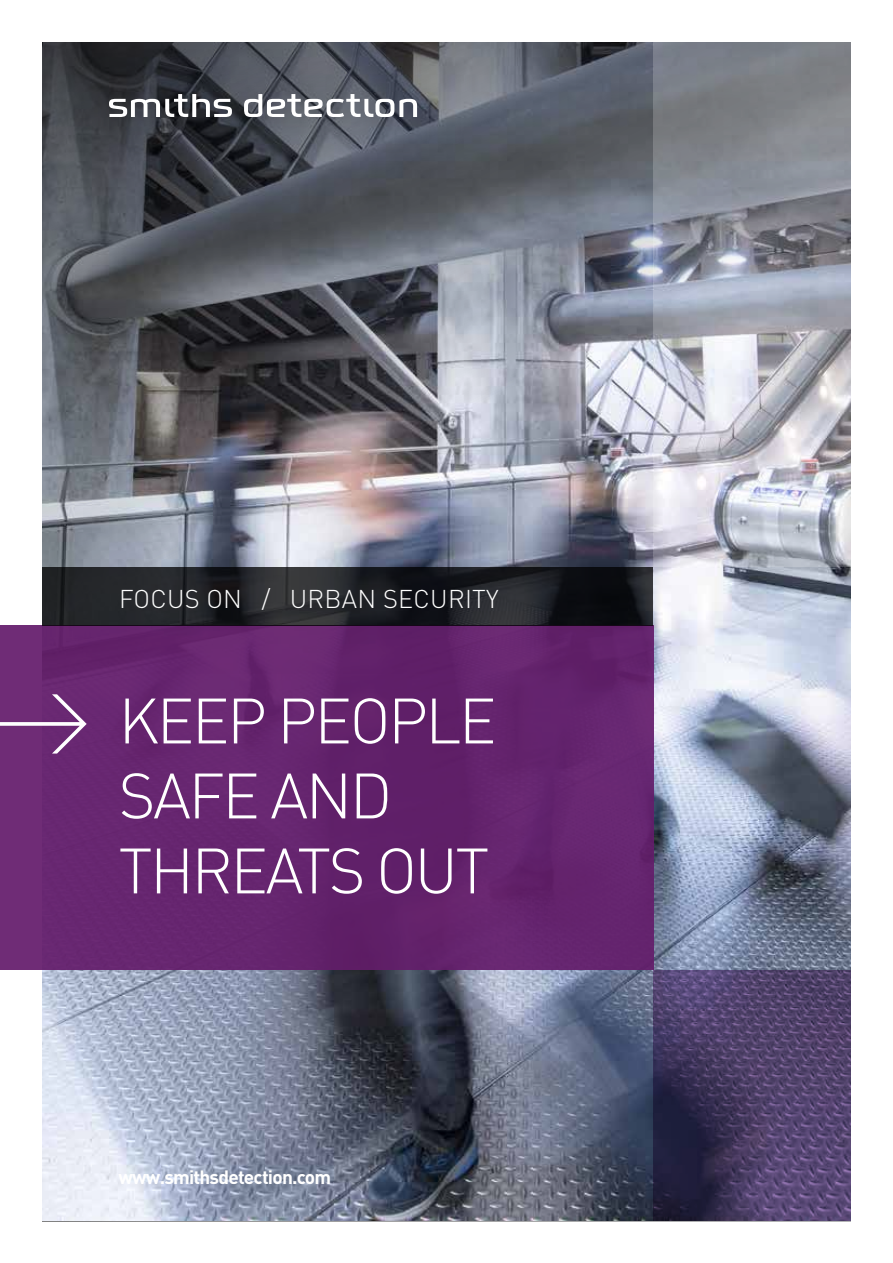
<style>
.page{position:relative;width:893px;height:1263px;background:#fff}
.page>*{position:absolute;margin:0;border:0;box-sizing:border-box;transform-origin:0 0}
.t1{font:300 63px/75px "DIN Pro";letter-spacing:-.04em;color:#fff}
.t2{font:300 25.5px "DIN Pro";letter-spacing:.01em;color:#fff}
.t3{font:700 19.05px "DIN Pro";letter-spacing:-.04em;color:#fff}
</style>
<div class="page">
<img style="left:43px;top:43px;width:807px;height:1177px">
<svg style="left:653px;top:42px;width:198px;height:525px;background:#a3a5ae"></svg>
<svg style="left:43px;top:567px;width:610px;height:58px;background:#121418"></svg>
<div style="left:63px;top:519px;width:491px;height:159px;background:#000;opacity:.75"></div>
<div style="left:63px;top:48px;width:401px;height:118px;background:#000;opacity:.75"></div>
<svg style="left:109px;top:94px;width:123px;height:23px"></svg>
<svg style="left:244px;top:94px;width:173px;height:23px"></svg>
<div style="left:0;top:625px;width:653px;height:345px;background:#66256f"></div>
<svg style="left:0;top:694px;width:87px;height:59px"></svg>
<p class="t2" style="left:119px;top:581px;width:381px">FOCUS ON / URBAN SECURITY</p>
<p class="t1" style="left:119px;top:681px;width:379px">KEEP PEOPLE<br>SAFE AND<br>THREATS OUT</p>
<p class="t3" style="left:119px;top:1164px;width:214px">www.smithsdetection.com</p>
</div>
